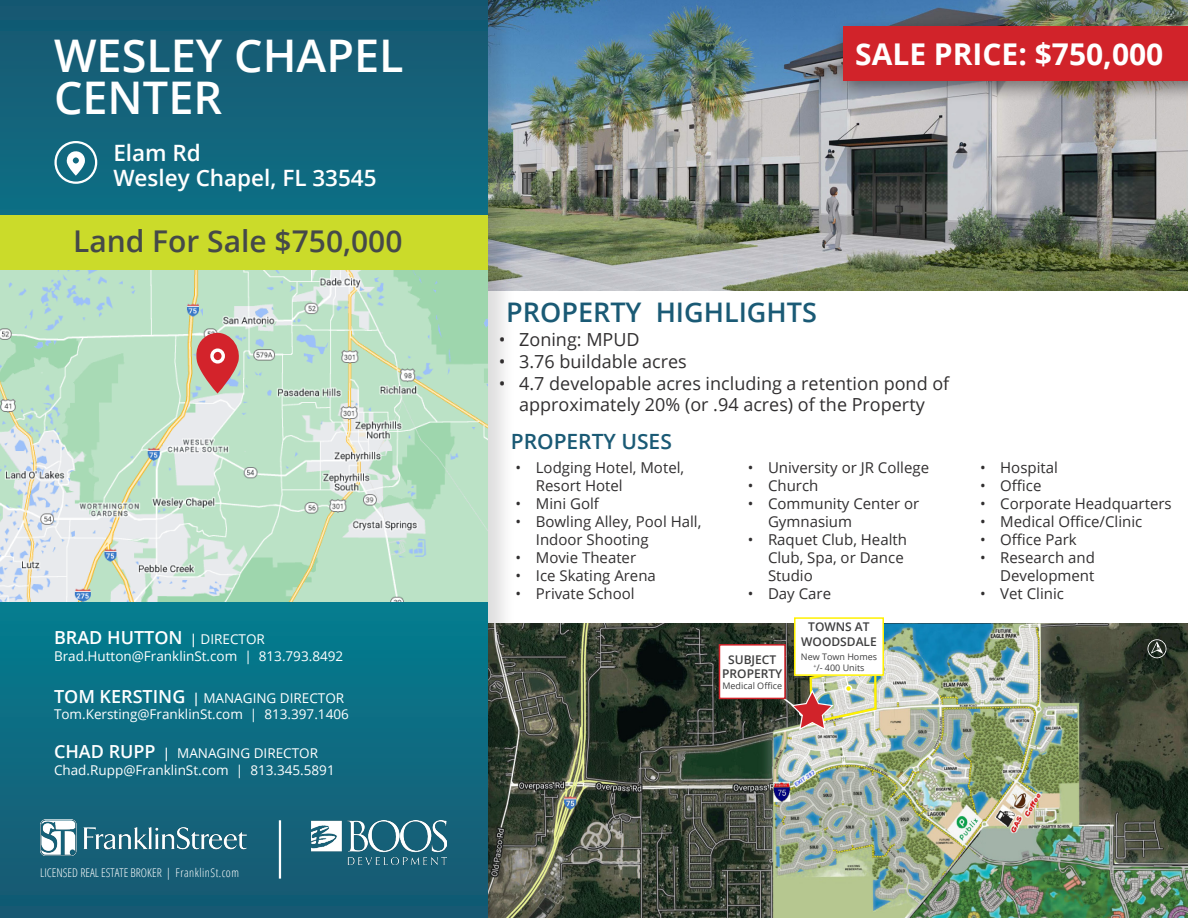
<style>
.page{position:relative;width:1188px;height:918px;background:#fff}
.page>*{position:absolute;margin:0;border:0;box-sizing:border-box;transform-origin:0 0}
.t1{font:600 45px "Open Sans";color:#fff}
.t2{font:600 30px "Open Sans";color:#454949}
.t3{font:700 30px "Open Sans";color:#fff}
.t4{font:600 27px "Open Sans";color:#1a5a75}
.t5{font:600 22.5px "Open Sans";color:#fff}
.t6{font:600 21px "Open Sans";color:#1a5a75}
.t7{font:18px/21.6px "Open Sans";color:#312f30;text-align:center}
.t8{font:600 18px "Open Sans";color:#fff}
.t9{font:15px/18px "Open Sans";color:#312f30}
.t10{font:13.5px "Open Sans";color:#fff}
.t11{font:300 condensed 12px "Open Sans";color:#fff}
.t12{font:600 12px/14.4px "Open Sans";color:#3e3e3f;text-align:center}
.t13{font:9px "Open Sans";color:#3e3e3f}
.s1{font-size:13.5px}
.s2{font-weight:400;font-size:13.5px}
.s3{font-weight:600;font-size:18px}
.s4{font-weight:600}
</style>
<div class="page">
<img style="left:516px;top:624px;width:672px;height:294px">
<img style="left:516px;top:0;width:672px;height:290px">
<div style="left:795px;top:618px;width:88px;height:57px;background:#fff"></div>
<div style="left:794px;top:617px;width:90px;height:59px;border:2px solid #fff101"></div>
<div style="left:719px;top:645px;width:66px;height:53px;background:#fff"></div>
<div style="left:719px;top:644px;width:67px;height:55px;border:2px solid #d1232a"></div>
<svg style="left:768px;top:647px;width:110px;height:84px"></svg>
<svg style="left:1148px;top:639px;width:18px;height:19px"></svg>
<div style="left:0;top:0;width:516px;height:918px;background:#231f20;opacity:.15"></div>
<svg style="left:0;top:0;width:487px;height:918px;background:#0f677e"></svg>
<svg style="left:54px;top:141px;width:43px;height:43px"></svg>
<img style="left:0;top:269px;width:487px;height:333px">
<svg style="left:196px;top:332px;width:43px;height:62px;background:#c96766"></svg>
<svg style="left:212px;top:350px;width:11px;height:12px"></svg>
<div style="left:210px;top:348px;width:15px;height:16px;border:3px solid #fff;border-radius:50%"></div>
<div style="left:0;top:215px;width:487px;height:54px;background:#cbdb2a"></div>
<div style="left:831px;top:18px;width:357px;height:85px;background:#231f20;opacity:.5"></div>
<div style="left:844px;top:27px;width:344px;height:54px;background:#d1232a"></div>
<img style="left:41px;top:819px;width:206px;height:37px">
<img style="left:312px;top:821px;width:135px;height:44px">
<hr style="left:279px;top:820px;width:2px;height:59px;background:#fff">
<p class="t1" style="left:54px;top:25px;width:351px">WESLEY CHAPEL</p>
<p class="t1" style="left:54px;top:67px;width:170px">CENTER</p>
<p class="t5" style="left:113px;top:137px;width:89px">Elam Rd</p>
<p class="t5" style="left:113px;top:163px;width:265px">Wesley Chapel, FL 33545</p>
<p class="t2" style="left:73px;top:221px;width:331px">Land For Sale $750,000</p>
<p class="t8" style="left:54px;top:626px;width:212px">BRAD HUTTON <span class="s1">|</span> <span class="s2">DIRECTOR</span></p>
<p class="t10" style="left:54px;top:646px;width:291px">Brad.Hutton@FranklinSt.com | 813.793.8492</p>
<p class="t10" style="left:54px;top:688px;width:292px"><span class="s3">TOM KERSTING</span> <span class="s4">|</span> MANAGING DIRECTOR</p>
<p class="t10" style="left:54px;top:705px;width:296px">Tom.Kersting@FranklinSt.com | 813.397.1406</p>
<p class="t10" style="left:54px;top:744px;width:266px"><span class="s3">CHAD RUPP</span> <span class="s4">|</span> MANAGING DIRECTOR</p>
<p class="t10" style="left:54px;top:761px;width:282px">Chad.Rupp@FranklinSt.com | 813.345.5891</p>
<p class="t11" style="left:40px;top:864px;width:200px">LICENSED REAL ESTATE BROKER | FranklinSt.com</p>
<p class="t3" style="left:855px;top:33px;width:310px">SALE PRICE: $750,000</p>
<p class="t4" style="left:506px;top:294px;width:312px">PROPERTY HIGHLIGHTS</p>
<p class="t7" style="left:499px;top:329px;width:142px">• Zoning: MPUD</p>
<p class="t7" style="left:499px;top:350px;width:189px">• 3.76 buildable acres</p>
<p class="t7" style="left:499px;top:372px;width:452px">• 4.7 developable acres including a retention pond of approximately 20% (or .94 acres) of the Property</p>
<p class="t6" style="left:511px;top:427px;width:163px">PROPERTY USES</p>
<p class="t9" style="left:536px;top:458px;width:150px;text-indent:-20px">• Lodging Hotel, Motel,<br>Resort Hotel</p>
<p class="t9" style="left:516px;top:494px;width:85px">• Mini Golf</p>
<p class="t9" style="left:536px;top:512px;width:167px;text-indent:-20px">• Bowling Alley, Pool Hall,<br>Indoor Shooting</p>
<p class="t9" style="left:516px;top:548px;width:122px">• Movie Theater</p>
<p class="t9" style="left:516px;top:566px;width:142px">• Ice Skating Arena</p>
<p class="t9" style="left:516px;top:584px;width:121px">• Private School</p>
<p class="t9" style="left:748px;top:458px;width:183px">• University or JR College</p>
<p class="t9" style="left:748px;top:476px;width:72px">• Church</p>
<p class="t9" style="left:768px;top:494px;width:153px;text-indent:-20px">• Community Center or<br>Gymnasium</p>
<p class="t9" style="left:768px;top:530px;width:140px;text-indent:-20px">• Raquet Club, Health<br>Club, Spa, or Dance<br>Studio</p>
<p class="t9" style="left:748px;top:584px;width:85px">• Day Care</p>
<p class="t12" style="left:722px;top:652px;width:62px">SUBJECT<br>PROPERTY</p>
<p class="t13" style="left:722px;top:679px;width:61px">Medical Office</p>
<p class="t12" style="left:801px;top:620px;width:77px">TOWNS AT<br>WOODSDALE</p>
<p class="t13" style="left:801px;top:651px;width:78px">New Town Homes</p>
<p class="t13" style="left:813px;top:662px;width:53px"><sup>+</sup>/- 400 Units</p>
<p class="t9" style="left:980px;top:458px;width:79px">• Hospital</p>
<p class="t9" style="left:980px;top:476px;width:63px">• Office</p>
<p class="t9" style="left:980px;top:494px;width:193px">• Corporate Headquarters</p>
<p class="t9" style="left:980px;top:512px;width:164px">• Medical Office/Clinic</p>
<p class="t9" style="left:980px;top:530px;width:98px">• Office Park</p>
<p class="t9" style="left:980px;top:548px;width:116px;text-align:right">• Research and<br>Development</p>
<p class="t9" style="left:980px;top:584px;width:85px">• Vet Clinic</p>
</div>
